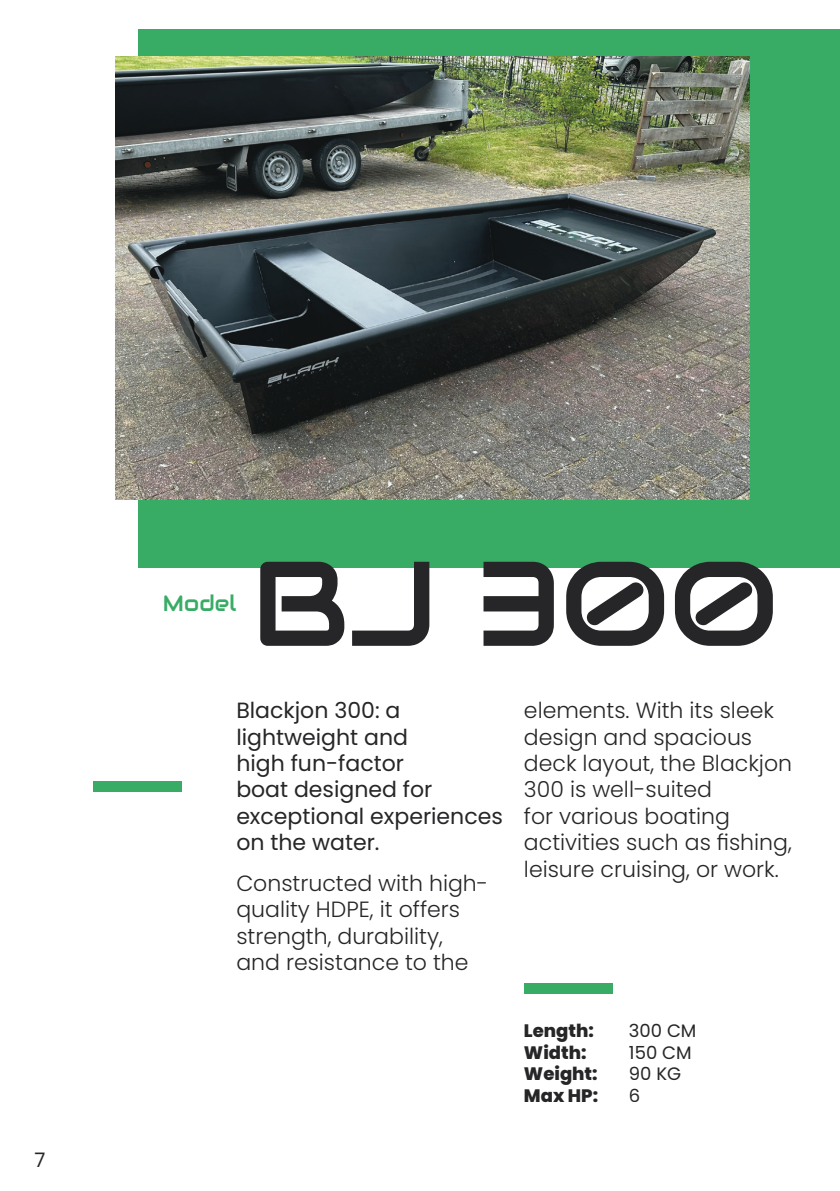
<style>
.page{position:relative;width:840px;height:1191px;background:#fff}
.page>*{position:absolute;margin:0;border:0;box-sizing:border-box;transform-origin:0 0}
.Header_-_Align_Right{font:120px "Audiowide";color:#262527}
.Body_Text{font:300 22px/26.4px "Poppins";color:#262527}
.Body_Text-2{font:22px/26.4px "Poppins";color:#262527}
.Header_-_Align_Right-2{font:22px "Audiowide";letter-spacing:.005em;color:#38ac65}
.Image_Caption_-_Alig{font:20px "Poppins";color:#262527}
.Body_Text-3{font:800 18px/21.6px "Poppins";color:#262527}
.Body_Text-4{font:18px/21.6px "Poppins";color:#262527}
</style>
<div class="page">
<div style="left:138px;top:29px;width:701px;height:538px;background:#38ac65"></div>
<div style="left:93px;top:781px;width:88px;height:11px;background:#38ac65"></div>
<img style="left:115px;top:57px;width:634px;height:442px">
<div style="left:523px;top:983px;width:89px;height:11px;background:#38ac65"></div>
<p class="Image_Caption_-_Alig" style="left:34px;top:1148px;width:12px">7</p>
<p class="Header_-_Align_Right-2" style="left:163px;top:589px;width:75px">Model</p>
<p class="Header_-_Align_Right" style="left:251px;top:527px;width:529px">BJ 300</p>
<p class="Body_Text-2" style="left:236px;top:697px;width:268px">Blackjon 300: a lightweight and<br>high fun-factor<br>boat designed for exceptional experiences on the water.</p>
<p class="Body_Text" style="left:236px;top:870px;width:253px">Constructed with high&shy;quality HDPE, it offers strength, durability, and resistance to the</p>
<p class="Body_Text" style="left:523px;top:697px;width:269px">elements. With its sleek design and spacious deck layout, the Blackjon<br>300 is well-suited<br>for various boating activities such as fishing, leisure cruising, or work.</p>
<p class="Body_Text-3" style="left:523px;top:1020px;width:76px">Length:<br>Width:<br>Weight:<br>Max HP:</p>
<p class="Body_Text-4" style="left:628px;top:1020px;width:69px">300 CM<br>150 CM<br>90 KG<br>6</p>
</div>
